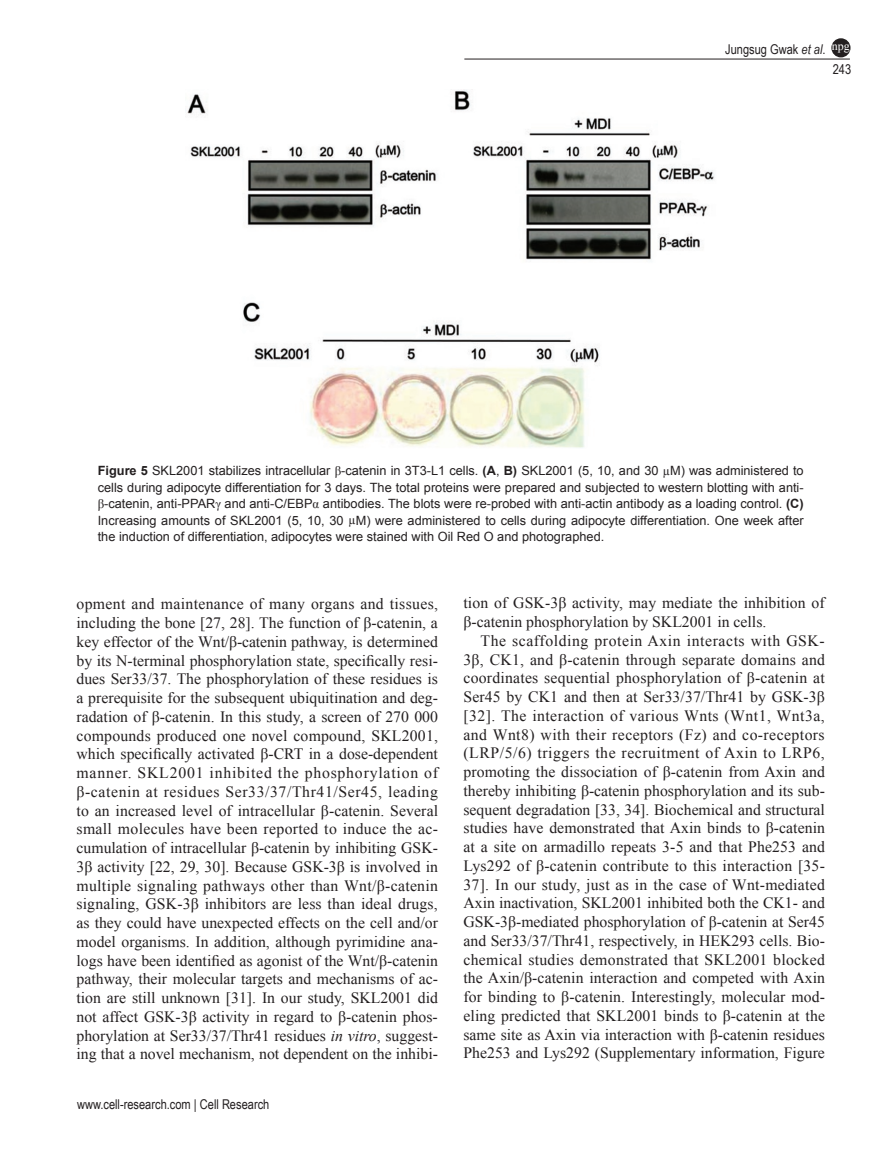
<style>
.page{position:relative;width:893px;height:1170px;background:#fff}
.page>*{position:absolute;margin:0;border:0;box-sizing:border-box;transform-origin:0 0}
.t1{font:15.75px/18.8px "Times New Roman PSMT2";color:#231f20;text-align:justify}
.t2{font:15.75px/18.8px "Times New Roman";color:#231f20}
.t3{font:15.75px/18.8px "Times New Roman";letter-spacing:.02em;color:#231f20}
.t4{font:15.75px "Times New Roman";letter-spacing:.05em;color:#231f20}
.t5{font:15.75px "Times New Roman";letter-spacing:.035em;color:#231f20}
.t6{font:13.5px "Arial Narrow";color:#231f20}
.t7{font:12.75px/16.5px "Arial";color:#231f20;text-align:justify}
.t8{font:12px "Times New Roman";color:#fff}
.s1{font-style:italic}
.s2{font-weight:700}
.s3{font-family:"Times New Roman PSMT2"}
.s4{font-family:"Times New Roman"}
</style>
<div class="page">
<hr style="left:464px;top:59px;width:386px;height:1px;background:#231f20">
<div style="left:832px;top:39px;width:18px;height:18px;background:#231f20;border-radius:50%"></div>
<div style="left:831px;top:38px;width:19px;height:19px;border:2px solid #231f20;border-radius:50%"></div>
<img style="left:185px;top:89px;width:530px;height:359px">
<p class="t6" style="left:725px;top:40px;width:102px">Jungsug Gwak <span class="s1">et al</span>.</p>
<p class="t8" style="left:832px;top:38px;width:19px">npg</p>
<p class="t6" style="left:833px;top:59px;width:20px">243</p>
<p class="t7" style="left:98px;top:462px;width:707px"><span class="s2">Figure 5</span> SKL2001 stabilizes intracellular <span class="s3">β</span>-catenin in 3T3-L1 cells. <span class="s2">(A</span>, <span class="s2">B)</span> SKL2001 (5, 10, and 30 <span class="s4">µ</span>M) was administered to cells during adipocyte differentiation for 3 days. The total proteins were prepared and subjected to western blotting with anti&shy;<span class="s3">β</span>-catenin, anti-PPAR<span class="s3">γ</span> and anti-C/EBP<span class="s3">α</span> antibodies. The blots were re-probed with anti-actin antibody as a loading control. <span class="s2">(C)<br></span>Increasing amounts of SKL2001 (5, 10, 30 <span class="s4">µ</span>M) were administered to cells during adipocyte differentiation. One week after the induction of differentiation, adipocytes were stained with Oil Red O and photographed.</p>
<p class="t3" style="left:77px;top:594px;width:363px">opment and maintenance of many organs and tissues,</p>
<p class="t1" style="left:77px;top:613px;width:363px"><span class="s4">including the bone [27, 28]</span>. The function of β-catenin, a key effector of the Wnt/β-catenin pathway, is determined by its N-terminal phosphorylation state, specifically resi<span class="s4">-</span></p>
<p class="t2" style="left:77px;top:669px;width:363px">dues Ser33/37. The phosphorylation of these residues is a prerequisite for the subsequent ubiquitination and deg-</p>
<p class="t1" style="left:77px;top:707px;width:363px">radation of β-catenin. In this study, a screen of 270 000</p>
<p class="t2" style="left:77px;top:725px;width:363px">compounds produced one novel compound, SKL2001,</p>
<p class="t1" style="left:77px;top:744px;width:363px">which specifically activated β-CRT in a dose-dependent</p>
<p class="t4" style="left:77px;top:762px;width:363px">manner. SKL2001 inhibited the phosphorylation of</p>
<p class="t1" style="left:77px;top:782px;width:363px">β-catenin at residues Ser33/37/Thr41/Ser45, leading to an increased level of intracellular β-catenin. Several</p>
<p class="t3" style="left:77px;top:819px;width:363px">small molecules have been reported to induce the ac-</p>
<p class="t1" style="left:77px;top:838px;width:363px">cumulation of intracellular β-catenin by inhibiting GSK-3β activity <span class="s4">[22, 29, 30]</span>. Because GSK-3β is involved in multiple signaling pathways other than Wnt/β-catenin <span class="s4">s</span>ignaling, GSK-3β inhibitors are less than ideal drugs,</p>
<p class="t2" style="left:77px;top:913px;width:363px">as they could have unexpected effects on the cell and/or model organisms. In addition, although pyrimidine ana-</p>
<p class="t1" style="left:77px;top:950px;width:363px">logs have been identified as agonist of the Wnt/β-catenin</p>
<p class="t2" style="left:77px;top:969px;width:363px">pathway, their molecular targets and mechanisms of ac&shy;tion are still unknown [31]. In our study, SKL2001 did</p>
<p class="t1" style="left:77px;top:1006px;width:363px">not affect GSK-3β activity in regard to β-catenin phos<span class="s4">-</span></p>
<p class="t2" style="left:77px;top:1025px;width:363px">phorylation at Ser33/37/Thr41 residues <span class="s1">in vitro</span>, suggest&shy;ing that a novel mechanism, not dependent on the inhibi-</p>
<p class="t6" style="left:77px;top:1094px;width:194px">www.cell-research.com | Cell Research</p>
<p class="t1" style="left:463px;top:593px;width:363px">tion of GSK-3β activity, may mediate the inhibition of β-catenin phosphorylation by SKL2001 in cells.</p>
<p class="t5" style="left:480px;top:630px;width:346px">The scaffolding protein Axin interacts with GSK-</p>
<p class="t1" style="left:463px;top:649px;width:363px">3β, CK1, and β-catenin through separate domains and coordinates sequential phosphorylation of β-catenin at Ser45 by CK1 and then at Ser33/37/Thr41 by GSK-3β</p>
<p class="t2" style="left:463px;top:706px;width:363px;text-align:justify">[32]. The interaction of various Wnts (Wnt1, Wnt3a, and Wnt8) with their receptors (Fz) and co-receptors (LRP/5/6) triggers the recruitment of Axin to LRP6,</p>
<p class="t1" style="left:463px;top:762px;width:363px">promoting the dissociation of β-catenin from Axin and thereby inhibiting β-catenin phosphorylation and its sub<span class="s4">-</span></p>
<p class="t2" style="left:463px;top:799px;width:363px">sequent degradation [33, 34]. Biochemical and structural</p>
<p class="t1" style="left:463px;top:818px;width:363px">studies have demonstrated that Axin binds to β-catenin</p>
<p class="t2" style="left:463px;top:837px;width:363px">at a site on armadillo repeats 3-5 and that Phe253 and</p>
<p class="t1" style="left:463px;top:856px;width:363px">Lys292 of β-catenin contribute to this interaction <span class="s4">[35-</span></p>
<p class="t2" style="left:463px;top:874px;width:363px">37]. In our study, just as in the case of Wnt-mediated<br>Axin inactivation, SKL2001 inhibited both the CK1- and</p>
<p class="t1" style="left:463px;top:912px;width:363px">GSK-3β-mediated phosphorylation of β-catenin at Ser45</p>
<p class="t3" style="left:463px;top:930px;width:363px">and Ser33/37/Thr41, respectively, in HEK293 cells. Bio&shy;chemical studies demonstrated that SKL2001 blocked</p>
<p class="t1" style="left:463px;top:968px;width:363px">the Axin/β-catenin interaction and competed with Axin for binding to β-catenin. Interestingly, molecular mod&shy;eling predicted that SKL2001 binds to β-catenin at the same site as Axin via interaction with β-catenin residues</p>
<p class="t2" style="left:463px;top:1043px;width:363px">Phe253 and Lys292 (Supplementary information, Figure</p>
</div>
